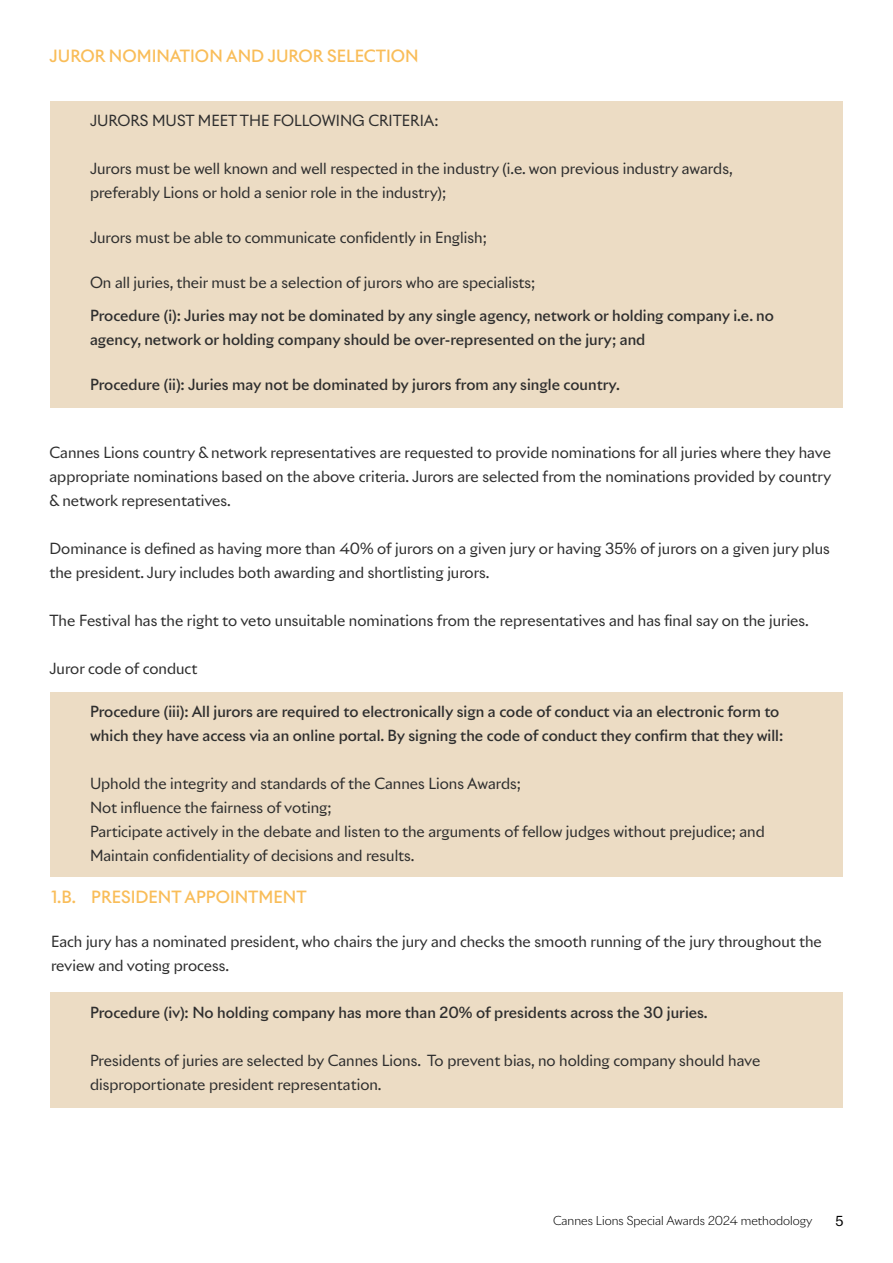
<style>
.page{position:relative;width:893px;height:1263px;background:#fff}
.page>*{position:absolute;margin:0;border:0;box-sizing:border-box;transform-origin:0 0}
.t1{font:500 16.5px "Riviera Nights";color:#f9bd59}
.t2{font:15px/24px "Riviera Nights";color:#2e2e2e}
.t3{font:500 15px/24px "Riviera Nights";color:#2e2e2e}
.t4{font:13.5px "Riviera Nights";color:#000}
.t5{font:300 12px "Riviera Nights";color:#000}
</style>
<div class="page">
<div style="left:50px;top:101px;width:793px;height:306px;background:#ecdcc4"></div>
<div style="left:50px;top:692px;width:793px;height:185px;background:#ecdcc4"></div>
<div style="left:50px;top:992px;width:793px;height:116px;background:#ecdcc4"></div>
<p class="t1" style="left:50px;top:46px;width:371px">JUROR NOMINATION AND JUROR SELECTION</p>
<p class="t2" style="left:90px;top:109px;width:350px">JURORS MUST MEET THE FOLLOWING CRITERIA:</p>
<p class="t2" style="left:90px;top:157px;width:644px">Jurors must be well known and well respected in the industry (i.e. won previous industry awards, preferably Lions or hold a senior role in the industry);</p>
<p class="t2" style="left:90px;top:226px;width:398px">Jurors must be able to communicate confidently in English;</p>
<p class="t2" style="left:90px;top:271px;width:447px">On all juries, their must be a selection of jurors who are specialists;</p>
<p class="t3" style="left:90px;top:304px;width:685px">Procedure (i): Juries may not be dominated by any single agency, network or holding company i.e. no agency, network or holding company should be over-represented on the jury; and</p>
<p class="t3" style="left:90px;top:373px;width:531px">Procedure (ii): Juries may not be dominated by jurors from any single country.</p>
<p class="t2" style="left:50px;top:440px;width:783px;text-align:justify">Cannes Lions country &amp; network representatives are requested to provide nominations for all juries where they have appropriate nominations based on the above criteria. Jurors are selected from the nominations provided by country &amp; network representatives.</p>
<p class="t2" style="left:50px;top:536px;width:782px">Dominance is defined as having more than 40% of jurors on a given jury or having 35% of jurors on a given jury plus the president. Jury includes both awarding and shortlisting jurors.</p>
<p class="t2" style="left:50px;top:608px;width:761px">The Festival has the right to veto unsuitable nominations from the representatives and has final say on the juries.</p>
<p class="t2" style="left:50px;top:656px;width:149px">Juror code of conduct</p>
<p class="t3" style="left:90px;top:700px;width:695px">Procedure (iii): All jurors are required to electronically sign a code of conduct via an electronic form to which they have access via an online portal. By signing the code of conduct they confirm that they will:</p>
<p class="t2" style="left:90px;top:772px;width:676px">Uphold the integrity and standards of the Cannes Lions Awards;<br>Not influence the fairness of voting;<br>Participate actively in the debate and listen to the arguments of fellow judges without prejudice; and Maintain confidentiality of decisions and results.</p>
<p class="t1" style="left:51px;top:886px;width:257px">1.B. PRESIDENT APPOINTMENT</p>
<p class="t2" style="left:51px;top:929px;width:772px">Each jury has a nominated president, who chairs the jury and checks the smooth running of the jury throughout the review and voting process.</p>
<p class="t3" style="left:90px;top:1000px;width:619px">Procedure (iv): No holding company has more than 20% of presidents across the 30 juries.</p>
<p class="t2" style="left:90px;top:1048px;width:672px">Presidents of juries are selected by Cannes Lions. To prevent bias, no holding company should have disproportionate president representation.</p>
<p class="t5" style="left:553px;top:1213px;width:261px">Cannes Lions Special Awards 2024 methodology</p>
<p class="t4" style="left:835px;top:1213px;width:10px">5</p>
</div>
